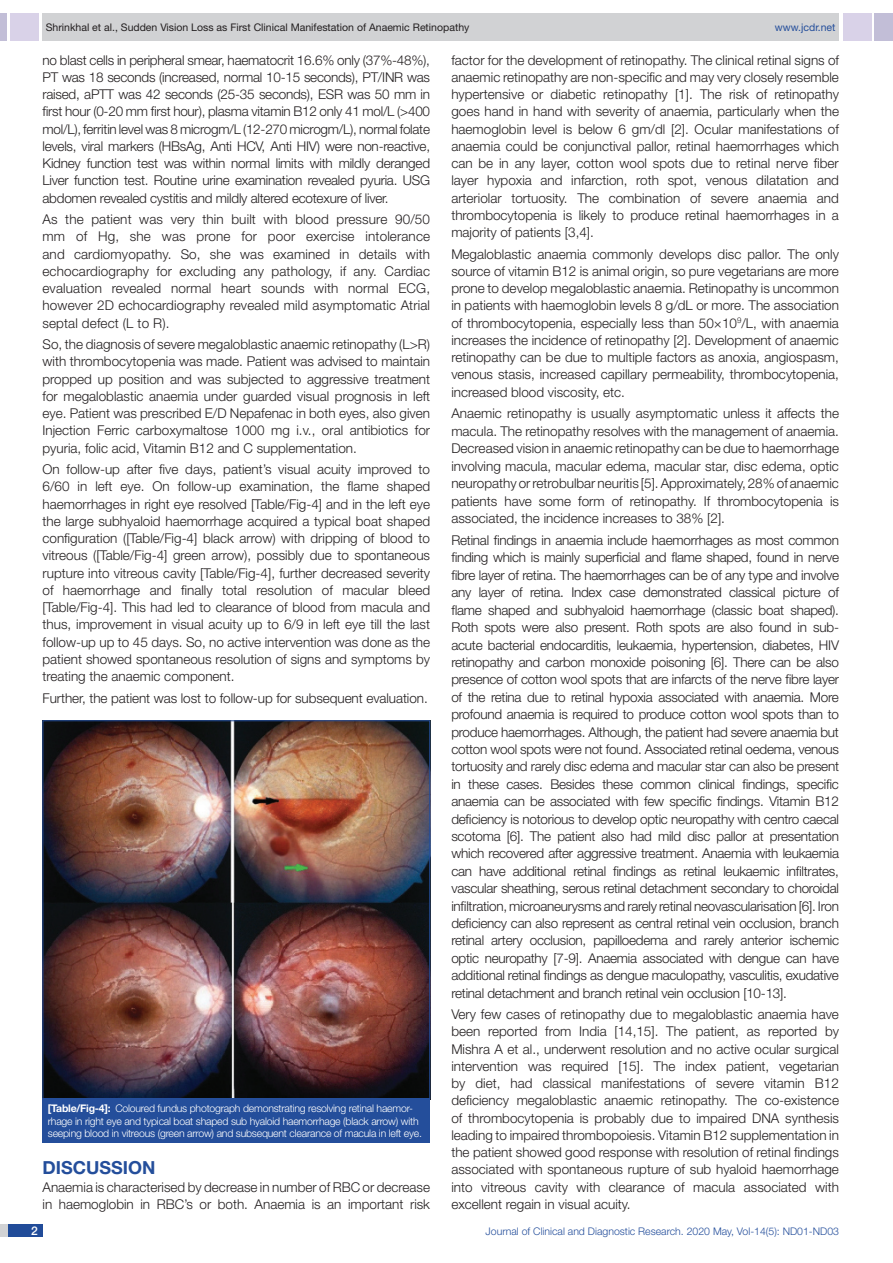
<style>
.page{position:relative;width:893px;height:1263px;background:#fff}
.page>*{position:absolute;margin:0;border:0;box-sizing:border-box;transform-origin:0 0}
.Heading{font:700 18px "Helvetica Neue";color:#244e9b}
.Body_text{font:300 13.5px/17.2px "Helvetica Neue";color:#231f20;text-align:justify}
.t1{font:500 12px "Helvetica Neue";color:#fff}
.TABLE_FIG{font:300 10.5px/12.6px "Helvetica Neue";letter-spacing:-.02em;color:#fff}
.t2{font:10.5px "Helvetica Neue";color:#231f20}
.t3{font:300 10.5px "Helvetica Neue";color:#244e9b}
.t4{font:10.5px "Helvetica Neue";color:#244e9b}
.s1{font-weight:700}
</style>
<div class="page">
<div style="left:0;top:13px;width:7px;height:28px;background:#c2bed7"></div>
<div style="left:10px;top:13px;width:29px;height:28px;background:#d9d2e8"></div>
<div style="left:43px;top:13px;width:796px;height:28px;background:#d1d2d4"></div>
<div style="left:875px;top:13px;width:18px;height:28px;background:#c2bed7"></div>
<div style="left:843px;top:13px;width:29px;height:28px;background:#d9d2e8"></div>
<div style="left:0;top:1224px;width:43px;height:13px;background:#d1d2d4"></div>
<div style="left:8px;top:1224px;width:35px;height:13px;background:#214c99"></div>
<img style="left:45px;top:722px;width:383px;height:375px">
<div style="left:43px;top:1098px;width:387px;height:44px;background:#244e9b"></div>
<p class="t2" style="left:46px;top:21px;width:425px">Shrinkhal et al., Sudden Vision Loss as First Clinical Manifestation of Anaemic Retinopathy</p>
<p class="t4" style="left:775px;top:21px;width:62px">www.jcdr.net</p>
<p class="Body_text" style="left:43px;top:51px;width:389px">no blast cells in peripheral smear, haematocrit 16.6% only (37%-48%), PT was 18 seconds (increased, normal 10-15 seconds), PT/INR was raised, aPTT was 42 seconds (25-35 seconds), ESR was 50 mm in first hour (0-20 mm first hour), plasma vitamin B12 only 41 mol/L (&gt;400 mol/L), ferritin level was 8 microgm/L (12-270 microgm/L), normal folate levels, viral markers (HBsAg, Anti HCV, Anti HIV) were non-reactive, Kidney function test was within normal limits with mildly deranged Liver function test. Routine urine examination revealed pyuria. USG abdomen revealed cystitis and mildly altered ecotexure of liver.</p>
<p class="Body_text" style="left:43px;top:210px;width:389px">As the patient was very thin built with blood pressure 90/50 mm of Hg, she was prone for poor exercise intolerance and cardiomyopathy. So, she was examined in details with echocardiography for excluding any pathology, if any. Cardiac evaluation revealed normal heart sounds with normal ECG, however 2D echocardiography revealed mild asymptomatic Atrial septal defect (L to R).</p>
<p class="Body_text" style="left:43px;top:335px;width:389px">So, the diagnosis of severe megaloblastic anaemic retinopathy (L&gt;R) with thrombocytopenia was made. Patient was advised to maintain propped up position and was subjected to aggressive treatment for megaloblastic anaemia under guarded visual prognosis in left eye. Patient was prescribed E/D Nepafenac in both eyes, also given Injection Ferric carboxymaltose 1000 mg i.v., oral antibiotics for pyuria, folic acid, Vitamin B12 and C supplementation.</p>
<p class="Body_text" style="left:43px;top:460px;width:389px">On follow-up after five days, patient’s visual acuity improved to 6/60 in left eye. On follow-up examination, the flame shaped haemorrhages in right eye resolved [Table/Fig-4] and in the left eye the large subhyaloid haemorrhage acquired a typical boat shaped configuration ([Table/Fig-4] black arrow) with dripping of blood to vitreous ([Table/Fig-4] green arrow), possibly due to spontaneous rupture into vitreous cavity [Table/Fig-4], further decreased severity of haemorrhage and finally total resolution of macular bleed [Table/Fig-4]. This had led to clearance of blood from macula and thus, improvement in visual acuity up to 6/9 in left eye till the last follow-up up to 45 days. So, no active intervention was done as the patient showed spontaneous resolution of signs and symptoms by treating the anaemic component.</p>
<p class="Body_text" style="left:43px;top:689px;width:387px">Further, the patient was lost to follow-up for subsequent evaluation.</p>
<p class="TABLE_FIG" style="left:48px;top:1102px;width:376px"><span class="s1">[Table/Fig-4]:</span> Coloured fundus photograph demonstrating resolving retinal haemor&shy;rhage in right eye and typical boat shaped sub hyaloid haemorrhage (black arrow) with seeping blood in vitreous (green arrow) and subsequent clearance of macula in left eye.</p>
<p class="Heading" style="left:43px;top:1157px;width:115px">DISCUSSION</p>
<p class="Body_text" style="left:43px;top:1178px;width:389px">Anaemia is characterised by decrease in number of RBC or decrease in haemoglobin in RBC’s or both. Anaemia is an important risk</p>
<p class="Body_text" style="left:451px;top:51px;width:389px">factor for the development of retinopathy. The clinical retinal signs of anaemic retinopathy are non-specific and may very closely resemble hypertensive or diabetic retinopathy [1]. The risk of retinopathy goes hand in hand with severity of anaemia, particularly when the haemoglobin level is below 6 gm/dl [2]. Ocular manifestations of anaemia could be conjunctival pallor, retinal haemorrhages which can be in any layer, cotton wool spots due to retinal nerve fiber layer hypoxia and infarction, roth spot, venous dilatation and arteriolar tortuosity. The combination of severe anaemia and thrombocytopenia is likely to produce retinal haemorrhages in a majority of patients [3,4].</p>
<p class="Body_text" style="left:451px;top:245px;width:389px">Megaloblastic anaemia commonly develops disc pallor. The only source of vitamin B12 is animal origin, so pure vegetarians are more prone to develop megaloblastic anaemia. Retinopathy is uncommon in patients with haemoglobin levels 8 g/dL or more. The association of thrombocytopenia, especially less than 50×10<sup>9</sup>/L, with anaemia increases the incidence of retinopathy [2]. Development of anaemic retinopathy can be due to multiple factors as anoxia, angiospasm, venous stasis, increased capillary permeability, thrombocytopenia, increased blood viscosity, etc.</p>
<p class="Body_text" style="left:451px;top:405px;width:389px">Anaemic retinopathy is usually asymptomatic unless it affects the macula. The retinopathy resolves with the management of anaemia.<br>Decreased vision in anaemic retinopathy can be due to haemorrhage involving macula, macular edema, macular star, disc edema, optic neuropathy or retrobulbar neuritis [5]. Approximately, 28% of anaemic patients have some form of retinopathy. If thrombocytopenia is associated, the incidence increases to 38% [2].</p>
<p class="Body_text" style="left:451px;top:531px;width:389px">Retinal findings in anaemia include haemorrhages as most common finding which is mainly superficial and flame shaped, found in nerve fibre layer of retina. The haemorrhages can be of any type and involve any layer of retina. Index case demonstrated classical picture of flame shaped and subhyaloid haemorrhage (classic boat shaped).<br>Roth spots were also present. Roth spots are also found in sub&shy;acute bacterial endocarditis, leukaemia, hypertension, diabetes, HIV retinopathy and carbon monoxide poisoning [6]. There can be also presence of cotton wool spots that are infarcts of the nerve fibre layer of the retina due to retinal hypoxia associated with anaemia. More profound anaemia is required to produce cotton wool spots than to produce haemorrhages. Although, the patient had severe anaemia but cotton wool spots were not found. Associated retinal oedema, venous tortuosity and rarely disc edema and macular star can also be present in these cases. Besides these common clinical findings, specific anaemia can be associated with few specific findings. Vitamin B12 deficiency is notorious to develop optic neuropathy with centro caecal scotoma [6]. The patient also had mild disc pallor at presentation which recovered after aggressive treatment. Anaemia with leukaemia can have additional retinal findings as retinal leukaemic infiltrates, vascular sheathing, serous retinal detachment secondary to choroidal infiltration, microaneurysms and rarely retinal neovascularisation [6]. Iron deficiency can also represent as central retinal vein occlusion, branch retinal artery occlusion, papilloedema and rarely anterior ischemic optic neuropathy [7-9]. Anaemia associated with dengue can have additional retinal findings as dengue maculopathy, vasculitis, exudative retinal detachment and branch retinal vein occlusion [10-13].</p>
<p class="Body_text" style="left:451px;top:1005px;width:389px">Very few cases of retinopathy due to megaloblastic anaemia have been reported from India [14,15]. The patient, as reported by Mishra A et al., underwent resolution and no active ocular surgical intervention was required [15]. The index patient, vegetarian by diet, had classical manifestations of severe vitamin B12 deficiency megaloblastic anaemic retinopathy. The co-existence of thrombocytopenia is probably due to impaired DNA synthesis leading to impaired thrombopoiesis. Vitamin B12 supplementation in the patient showed good response with resolution of retinal findings associated with spontaneous rupture of sub hyaloid haemorrhage into vitreous cavity with clearance of macula associated with excellent regain in visual acuity.</p>
<p class="t1" style="left:31px;top:1223px;width:8px">2</p>
<p class="t3" style="left:486px;top:1225px;width:355px">Journal of Clinical and Diagnostic Research. 2020 May, Vol-14(5): ND01-ND03</p>
</div>
